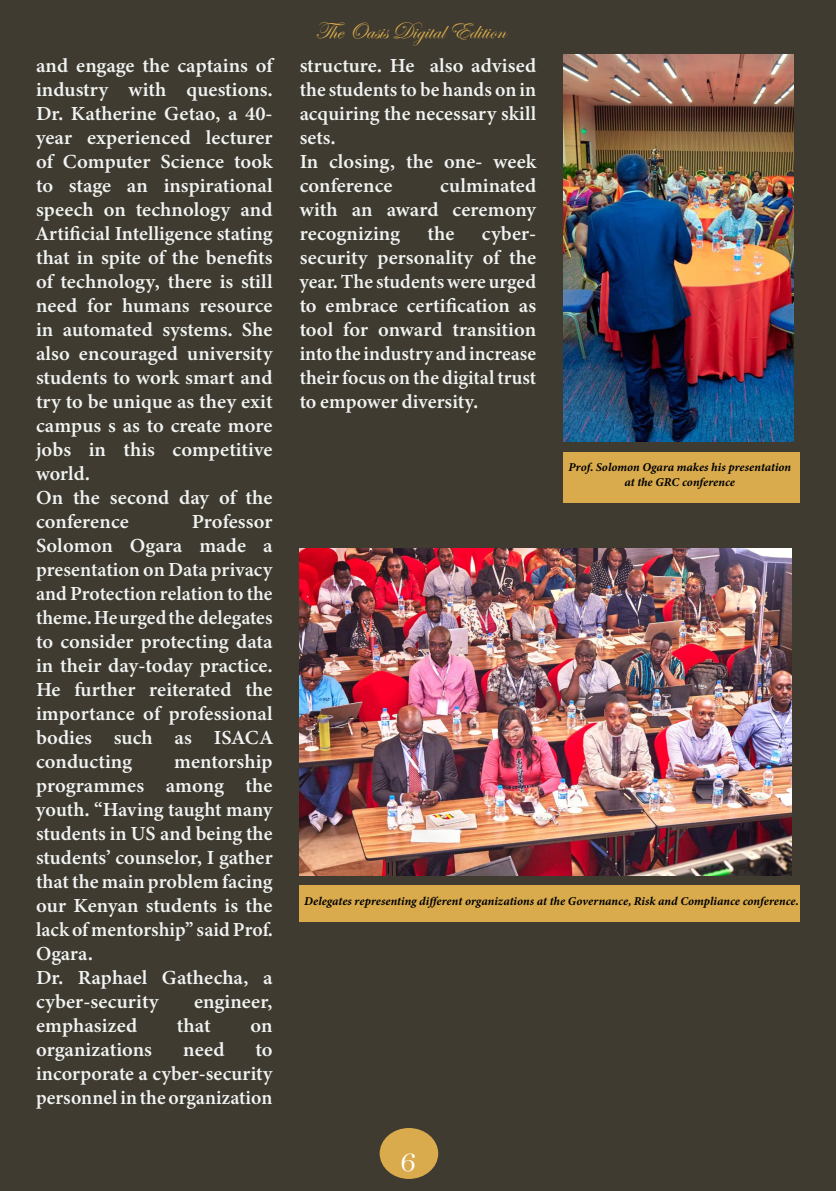
<style>
.page{position:relative;width:836px;height:1191px;background:#fff}
.page>*{position:absolute;margin:0;border:0;box-sizing:border-box;transform-origin:0 0}
.t1{font:32px "Bell";color:#fff}
.t2{font:24px "Edwardian Script ITC";color:#d9ab4d}
.t3{font:20px/24px "Minion Variable Concept";color:#f2f4f3;text-align:justify}
.t4{font:italic 12px/14.4px "Minion Variable Concept";color:#000;text-align:center}
</style>
<div class="page">
<div style="left:0;top:0;width:835px;height:1191px;background:#3f3b30"></div>
<div style="left:379px;top:1128px;width:59px;height:51px;background:#d9ab4d;border-radius:50%"></div>
<img style="left:563px;top:54px;width:230px;height:387px">
<img style="left:299px;top:548px;width:492px;height:328px">
<div style="left:299px;top:885px;width:500px;height:36px;background:#d9ab4d"></div>
<div style="left:563px;top:452px;width:236px;height:51px;background:#d9ab4d"></div>
<p class="t3" style="left:36px;top:53px;width:238px">and engage the captains of industry with questions.<br>Dr. Katherine Getao, a 40- year experienced lecturer of Computer Science took to stage an inspirational speech on technology and Artificial Intelligence stating that in spite of the benefits of technology, there is still need for humans resource in automated systems. She also encouraged university students to work smart and try to be unique as they exit campus s as to create more jobs in this competitive world.</p>
<p class="t3" style="left:36px;top:485px;width:238px">On the second day of the conference</p>
<p class="t3" style="left:36px;top:509px;width:238px;text-indent:156px">Professor Solomon Ogara made a presentation on Data privacy and Protection relation to the theme. He urged the delegates to consider protecting data in their day-today practice.<br>He further reiterated the importance of professional bodies such as ISACA conducting</p>
<p class="t3" style="left:36px;top:749px;width:238px;text-indent:138px">mentorship programmes among the youth. “Having taught many students in US and being the students’ counselor, I gather that the main problem facing our Kenyan students is the lack of mentorship” said Prof.<br>Ogara.</p>
<p class="t3" style="left:36px;top:965px;width:238px">Dr. Raphael Gathecha, a cyber-security</p>
<p class="t3" style="left:194px;top:989px;width:80px">engineer,</p>
<p class="t3" style="left:36px;top:1013px;width:103px">emphasized</p>
<p class="t3" style="left:177px;top:1013px;width:35px">that</p>
<p class="t3" style="left:250px;top:1013px;width:24px">on</p>
<p class="t3" style="left:36px;top:1037px;width:118px">organizations</p>
<p class="t3" style="left:183px;top:1037px;width:43px">need</p>
<p class="t3" style="left:36px;top:1037px;width:238px;text-indent:219px">to incorporate a cyber-security personnel in the organization</p>
<p class="t2" style="left:315px;top:18px;width:192px">The Oasis Digital Edition</p>
<p class="t3" style="left:299px;top:53px;width:238px">structure. He also advised the students to be hands on in acquiring the necessary skill sets.</p>
<p class="t3" style="left:299px;top:149px;width:238px">In closing, the one- week conference</p>
<p class="t3" style="left:299px;top:173px;width:238px;text-indent:140px">culminated with an award ceremony recognizing</p>
<p class="t3" style="left:299px;top:221px;width:238px;text-indent:182px">cyber&shy;security personality of the year. The students were urged to embrace certification as tool for onward transition into the industry and increase their focus on the digital trust to empower diversity.</p>
<p class="t3" style="left:427px;top:221px;width:29px">the</p>
<p class="t4" style="left:568px;top:460px;width:224px">Prof. Solomon Ogara makes his presentation at the GRC conference</p>
<p class="t4" style="left:304px;top:894px;width:495px">Delegates representing different organizations at the Governance, Risk and Compliance conference.</p>
<h1 class="t1" style="left:400px;top:1142px;width:17px">6</h1>
</div>
